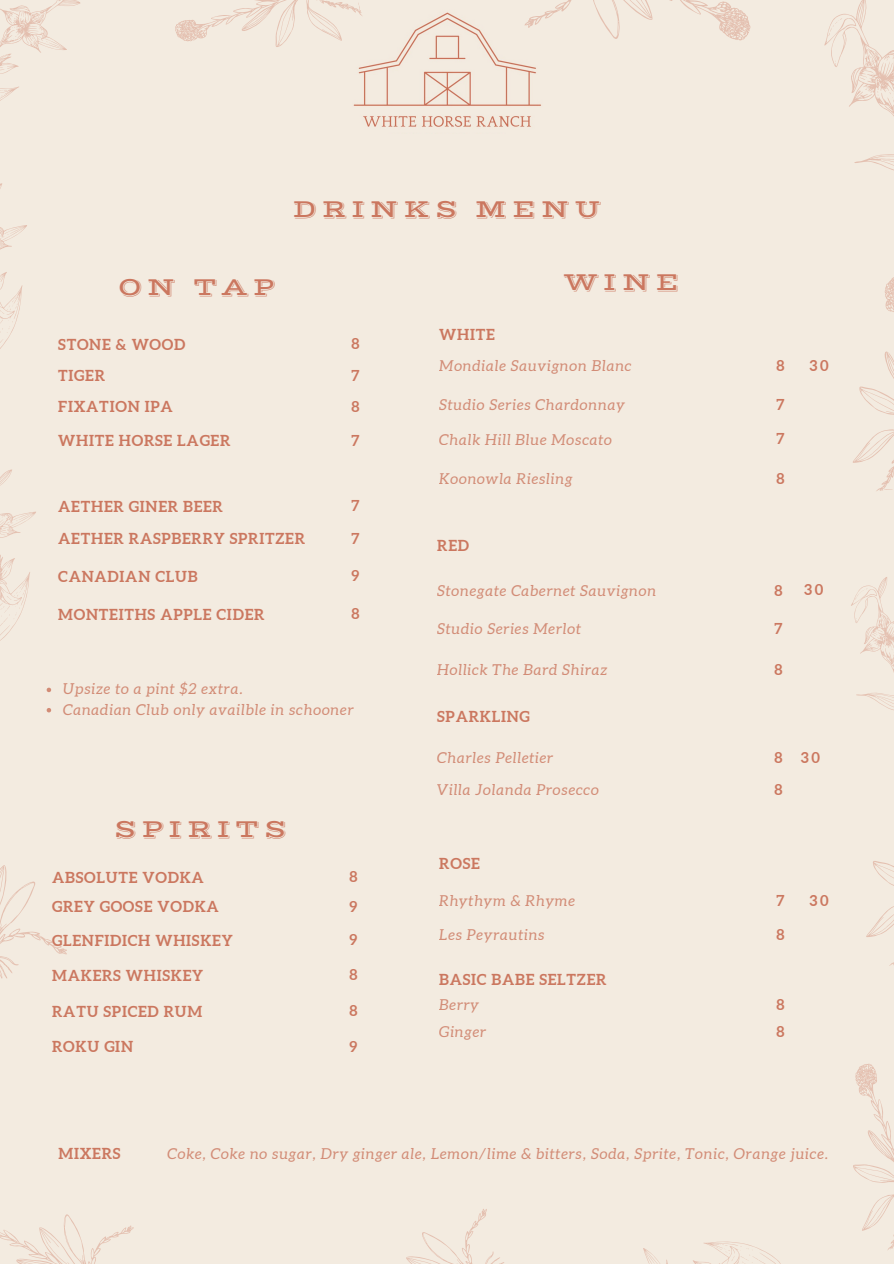
<style>
.page{position:relative;width:894px;height:1264px;background:#fff}
.page>*{position:absolute;margin:0;border:0;box-sizing:border-box;transform-origin:0 0}
.t1{font:25.8px "Vast Shadow";letter-spacing:.17em;color:#cb775f}
.t2{font:700 15.15px "Aleo";letter-spacing:.05em;color:#cb775f}
.t3{font:italic 15px/20.2px "Aleo";letter-spacing:.06em;color:#cb775f}
.t4{font:700 15px "Aleo";letter-spacing:.17em;color:#cb775f}
</style>
<div class="page">
<div style="left:0;top:0;width:893px;height:1263px;background:#f3ebe0"></div>
<svg style="left:853px;top:278px;width:40px;height:213px"></svg>
<svg style="left:0;top:0;width:80px;height:101px"></svg>
<img style="left:353px;top:12px;width:131px;height:115px">
<svg style="left:484px;top:0;width:409px;height:170px"></svg>
<svg style="left:175px;top:0;width:193px;height:87px"></svg>
<svg style="left:0;top:183px;width:27px;height:166px"></svg>
<svg style="left:47px;top:687px;width:4px;height:5px"></svg>
<svg style="left:47px;top:708px;width:4px;height:4px"></svg>
<svg style="left:853px;top:1064px;width:40px;height:186px"></svg>
<svg style="left:851px;top:577px;width:42px;height:389px"></svg>
<svg style="left:643px;top:1241px;width:137px;height:22px"></svg>
<svg style="left:406px;top:1209px;width:98px;height:54px"></svg>
<svg style="left:0;top:1214px;width:134px;height:49px"></svg>
<svg style="left:0;top:865px;width:67px;height:114px"></svg>
<svg style="left:0;top:469px;width:36px;height:172px"></svg>
<p class="t1" style="left:292px;top:193px;width:310px">DRINKS MENU</p>
<p class="t1" style="left:118px;top:271px;width:158px">ON TAP</p>
<p class="t2" style="left:58px;top:335px;width:129px">STONE &amp; WOOD</p>
<p class="t4" style="left:351px;top:335px;width:10px">8</p>
<p class="t2" style="left:58px;top:367px;width:48px">TIGER</p>
<p class="t4" style="left:351px;top:367px;width:10px">7</p>
<p class="t2" style="left:58px;top:397px;width:116px">FIXATION IPA</p>
<p class="t4" style="left:351px;top:397px;width:10px">8</p>
<p class="t2" style="left:58px;top:432px;width:174px">WHITE HORSE LAGER</p>
<p class="t4" style="left:351px;top:431px;width:10px">7</p>
<p class="t2" style="left:58px;top:497px;width:166px">AETHER GINER BEER</p>
<p class="t4" style="left:351px;top:497px;width:10px">7</p>
<p class="t2" style="left:58px;top:530px;width:248px">AETHER RASPBERRY SPRITZER</p>
<p class="t4" style="left:351px;top:529px;width:10px">7</p>
<p class="t2" style="left:58px;top:567px;width:141px">CANADIAN CLUB</p>
<p class="t4" style="left:351px;top:567px;width:9px">9</p>
<p class="t2" style="left:58px;top:605px;width:208px">MONTEITHS APPLE CIDER</p>
<p class="t4" style="left:351px;top:605px;width:10px">8</p>
<p class="t3" style="left:63px;top:679px;width:292px">Upsize to a pint $2 extra.<br>Canadian Club only availble in schooner</p>
<p class="t1" style="left:114px;top:813px;width:174px">SPIRITS</p>
<p class="t2" style="left:52px;top:868px;width:153px">ABSOLUTE VODKA</p>
<p class="t2" style="left:52px;top:897px;width:168px">GREY GOOSE VODKA</p>
<p class="t2" style="left:52px;top:931px;width:182px">GLENFIDICH WHISKEY</p>
<p class="t2" style="left:52px;top:966px;width:152px">MAKERS WHISKEY</p>
<p class="t2" style="left:52px;top:1002px;width:152px">RATU SPICED RUM</p>
<p class="t2" style="left:52px;top:1038px;width:82px">ROKU GIN</p>
<p class="t4" style="left:349px;top:868px;width:10px">8</p>
<p class="t4" style="left:349px;top:897px;width:9px">9</p>
<p class="t4" style="left:349px;top:931px;width:9px">9</p>
<p class="t4" style="left:349px;top:966px;width:10px">8</p>
<p class="t4" style="left:349px;top:1001px;width:10px">8</p>
<p class="t4" style="left:349px;top:1037px;width:9px">9</p>
<p class="t1" style="left:563px;top:266px;width:118px">WINE</p>
<p class="t2" style="left:439px;top:325px;width:57px">WHITE</p>
<p class="t3" style="left:439px;top:355px;width:194px">Mondiale Sauvignon Blanc</p>
<p class="t3" style="left:439px;top:394px;width:187px">Studio Series Chardonnay</p>
<p class="t3" style="left:439px;top:429px;width:174px">Chalk Hill Blue Moscato</p>
<p class="t3" style="left:439px;top:468px;width:135px">Koonowla Riesling</p>
<p class="t2" style="left:437px;top:536px;width:33px">RED</p>
<p class="t3" style="left:437px;top:580px;width:220px">Stonegate Cabernet Sauvignon</p>
<p class="t3" style="left:437px;top:618px;width:145px">Studio Series Merlot</p>
<p class="t3" style="left:437px;top:659px;width:172px">Hollick The Bard Shiraz</p>
<p class="t2" style="left:437px;top:707px;width:94px">SPARKLING</p>
<p class="t3" style="left:437px;top:741px;width:163px;line-height:32.7px">Charles Pelletier<br>Villa Jolanda Prosecco</p>
<p class="t4" style="left:776px;top:356px;width:10px">8</p>
<p class="t4" style="left:776px;top:396px;width:10px">7</p>
<p class="t4" style="left:776px;top:430px;width:10px">7</p>
<p class="t4" style="left:776px;top:469px;width:10px">8</p>
<p class="t4" style="left:809px;top:357px;width:21px">30</p>
<p class="t4" style="left:774px;top:582px;width:10px">8</p>
<p class="t4" style="left:774px;top:620px;width:10px">7</p>
<p class="t4" style="left:774px;top:660px;width:10px">8</p>
<p class="t4" style="left:804px;top:580px;width:21px">30</p>
<p class="t4" style="left:774px;top:748px;width:10px">8</p>
<p class="t4" style="left:774px;top:781px;width:10px">8</p>
<p class="t4" style="left:800px;top:748px;width:21px">30</p>
<p class="t2" style="left:439px;top:854px;width:42px">ROSE</p>
<p class="t3" style="left:439px;top:890px;width:137px">Rhythym &amp; Rhyme</p>
<p class="t3" style="left:439px;top:924px;width:107px">Les Peyrautins</p>
<p class="t4" style="left:776px;top:892px;width:10px">7</p>
<p class="t4" style="left:776px;top:926px;width:10px">8</p>
<p class="t2" style="left:439px;top:970px;width:169px">BASIC BABE SELTZER</p>
<p class="t3" style="left:439px;top:991px;width:48px;line-height:27px">Berry<br>Ginger</p>
<p class="t4" style="left:776px;top:996px;width:10px">8</p>
<p class="t4" style="left:776px;top:1023px;width:10px">8</p>
<p class="t4" style="left:809px;top:892px;width:21px">30</p>
<p class="t2" style="left:58px;top:1144px;width:63px">MIXERS</p>
<p class="t3" style="left:167px;top:1143px;width:662px">Coke, Coke no sugar, Dry ginger ale, Lemon/lime &amp; bitters, Soda, Sprite, Tonic, Orange juice.</p>
</div>
